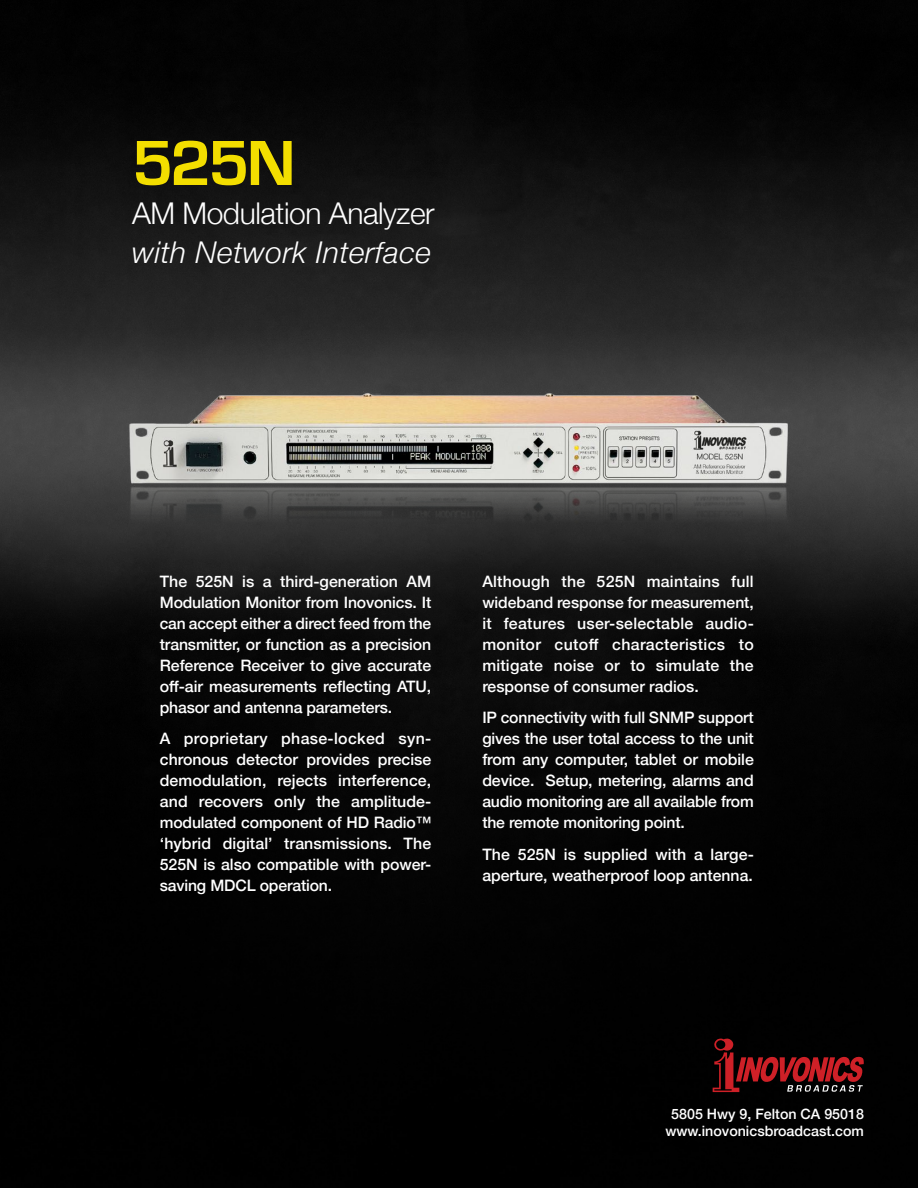
<style>
.page{position:relative;width:918px;height:1188px;background:#fff}
.page>*{position:absolute;margin:0;border:0;box-sizing:border-box;transform-origin:0 0}
.t1{font:700 66px "Eurostile";color:#f3de00}
.t2{font:300 30px "Helvetica Neue";letter-spacing:-.015em;color:#fff}
.t3{font:italic 300 30px "Helvetica Neue";letter-spacing:.015em;color:#fff}
.t4{font:500 15.75px/21px "Helvetica Neue";letter-spacing:-.005em;color:#fff;text-align:justify}
.t5{font:500 14.25px/17.2px "Helvetica Neue";color:#fff;text-align:center}
</style>
<div class="page">
<img style="left:0;top:0;width:918px;height:1188px">
<svg style="left:713px;top:1038px;width:151px;height:54px;background:#460f12"></svg>
<img style="left:90px;top:374px;width:747px;height:172px">
<h1 class="t1" style="left:132px;top:127px;width:165px">525N</h1>
<h2 class="t2" style="left:132px;top:189px;width:304px">AM Modulation Analyzer</h2>
<h2 class="t3" style="left:132px;top:229px;width:301px">with Network Interface</h2>
<p class="t4" style="left:160px;top:570px;width:273px">The 525N is a third-generation AM Modulation Monitor from Inovonics. It can accept either a direct feed from the transmitter, or function as a precision Reference Receiver to give accurate off-air measurements reflecting ATU, phasor and antenna parameters.</p>
<p class="t4" style="left:160px;top:727px;width:273px">A proprietary phase-locked syn&shy;chronous detector provides precise demodulation, rejects interference, and recovers only the amplitude&shy;modulated component of HD Radio™ ‘hybrid digital’ transmissions. The 525N is also compatible with power&shy;saving MDCL operation.</p>
<p class="t4" style="left:482px;top:570px;width:273px">Although the 525N maintains full wideband response for measurement, it features user-selectable audio&shy;monitor cutoff characteristics to mitigate noise or to simulate the response of consumer radios.</p>
<p class="t4" style="left:482px;top:706px;width:273px">IP connectivity with full SNMP support gives the user total access to the unit from any computer, tablet or mobile device. Setup, metering, alarms and audio monitoring are all available from the remote monitoring point.</p>
<p class="t4" style="left:482px;top:843px;width:273px">The 525N is supplied with a large&shy;aperture, weatherproof loop antenna.</p>
<p class="t5" style="left:665px;top:1105px;width:200px">5805 Hwy 9, Felton CA 95018 www.inovonicsbroadcast.com</p>
</div>
